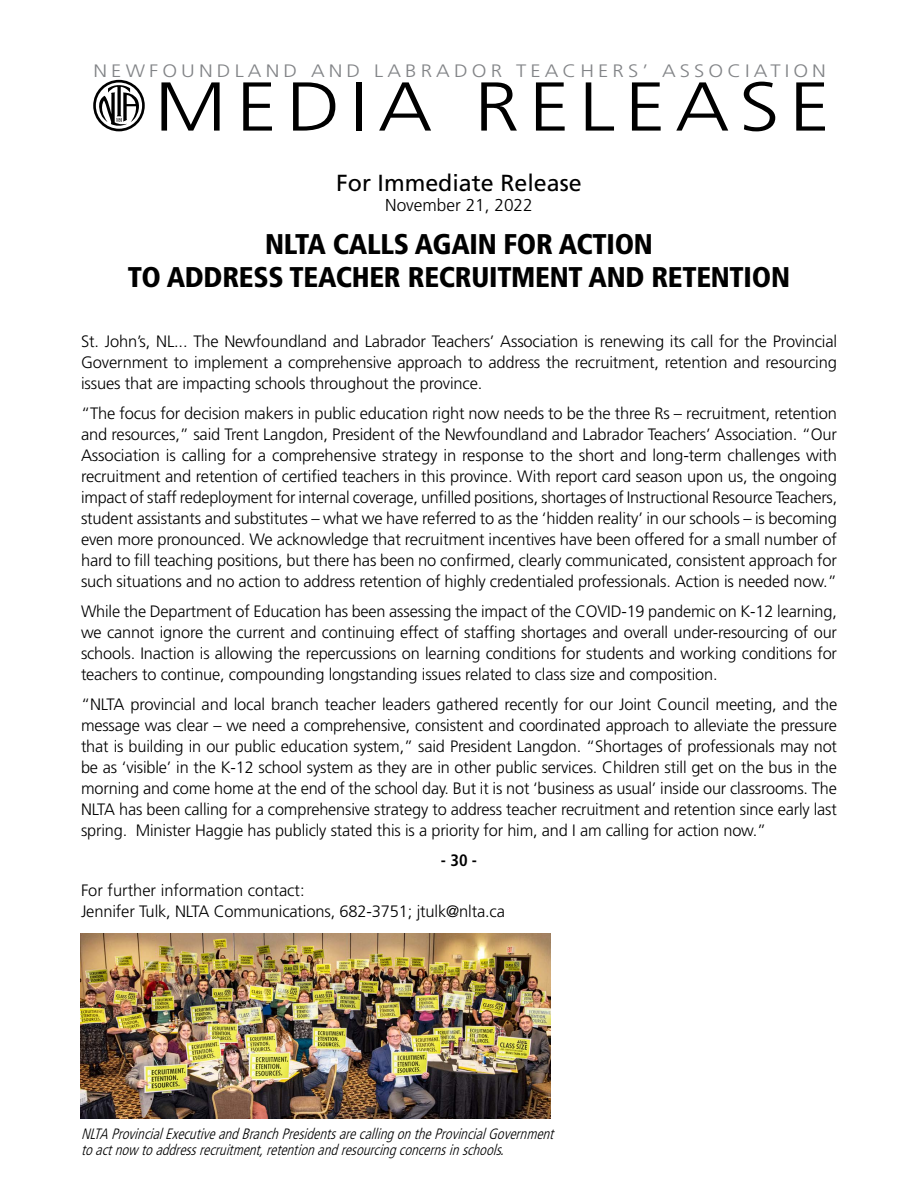
<style>
.page{position:relative;width:918px;height:1188px;background:#fff}
.page>*{position:absolute;margin:0;border:0;box-sizing:border-box;transform-origin:0 0}
.t1{font:300 69px "Frutiger LT Std";letter-spacing:.12em;color:#000;scale:1.17 1}
.t2{font:900 condensed 28.5px/33px "Frutiger LT Std";letter-spacing:-.01em;color:#000;text-align:center}
.t3{font:23.25px "Frutiger LT Std";color:#000}
.t4{font:300 18px "Frutiger LT Std";letter-spacing:.2em;color:#828487;scale:1.14 1}
.t5{font:300 17.25px "Frutiger LT Std";color:#000}
.t6{font:300 16.5px/21px "Frutiger LT Std";letter-spacing:-.01em;color:#000;text-align:justify}
.t7{font:700 condensed 16.5px "Frutiger LT Std";color:#000}
.t8{font:italic 300 condensed 15px/16.5px "Frutiger LT Std";color:#000}
</style>
<div class="page">
<svg style="left:93px;top:80px;width:52px;height:51px"></svg>
<img style="left:81px;top:933px;width:470px;height:186px">
<p class="t4" style="left:94px;top:61px;width:644px">NEWFOUNDLAND AND LABRADOR TEACHERS’ ASSOCIATION</p>
<h1 class="t1" style="left:154px;top:68px;width:579px">MEDIA RELEASE</h1>
<h3 class="t3" style="left:336px;top:169px;width:247px">For Immediate Release</h3>
<p class="t5" style="left:385px;top:195px;width:149px">November 21, 2022</p>
<h2 class="t2" style="left:128px;top:228px;width:664px">NLTA CALLS AGAIN FOR ACTION<br>TO ADDRESS TEACHER RECRUITMENT AND RETENTION</h2>
<p class="t6" style="left:81px;top:331px;width:758px">St. John’s, NL... The Newfoundland and Labrador Teachers’ Association is renewing its call for the Provincial Government to implement a comprehensive approach to address the recruitment, retention and resourcing issues that are impacting schools throughout the province.</p>
<p class="t6" style="left:81px;top:403px;width:758px">“The focus for decision makers in public education right now needs to be the three Rs – recruitment, retention and resources,” said Trent Langdon, President of the Newfoundland and Labrador Teachers’ Association. “Our Association is calling for a comprehensive strategy in response to the short and long-term challenges with recruitment and retention of certified teachers in this province. With report card season upon us, the ongoing impact of staff redeployment for internal coverage, unfilled positions, shortages of Instructional Resource Teachers, student assistants and substitutes – what we have referred to as the ‘hidden reality’ in our schools – is becoming even more pronounced. We acknowledge that recruitment incentives have been offered for a small number of hard to fill teaching positions, but there has been no confirmed, clearly communicated, consistent approach for such situations and no action to address retention of highly credentialed professionals. Action is needed now.”</p>
<p class="t6" style="left:81px;top:601px;width:758px">While the Department of Education has been assessing the impact of the COVID-19 pandemic on K-12 learning, we cannot ignore the current and continuing effect of staffing shortages and overall under-resourcing of our schools. Inaction is allowing the repercussions on learning conditions for students and working conditions for teachers to continue, compounding longstanding issues related to class size and composition.</p>
<p class="t6" style="left:81px;top:694px;width:758px">“NLTA provincial and local branch teacher leaders gathered recently for our Joint Council meeting, and the message was clear – we need a comprehensive, consistent and coordinated approach to alleviate the pressure that is building in our public education system,” said President Langdon. “Shortages of professionals may not be as ‘visible’ in the K-12 school system as they are in other public services. Children still get on the bus in the morning and come home at the end of the school day. But it is not ‘business as usual’ inside our classrooms. The NLTA has been calling for a comprehensive strategy to address teacher recruitment and retention since early last spring. Minister Haggie has publicly stated this is a priority for him, and I am calling for action now.”</p>
<p class="t7" style="left:441px;top:850px;width:38px">- 30 -</p>
<p class="t6" style="left:81px;top:880px;width:425px">For further information contact:<br>Jennifer Tulk, NLTA Communications, 682-3751; jtulk@nlta.ca</p>
<p class="t8" style="left:81px;top:1125px;width:478px">NLTAProvincialExecutiveandBranchPresidentsarecallingontheProvincialGovernment toactnow toaddressrecruitment,retentionandresourcingconcernsinschools.</p>
</div>
